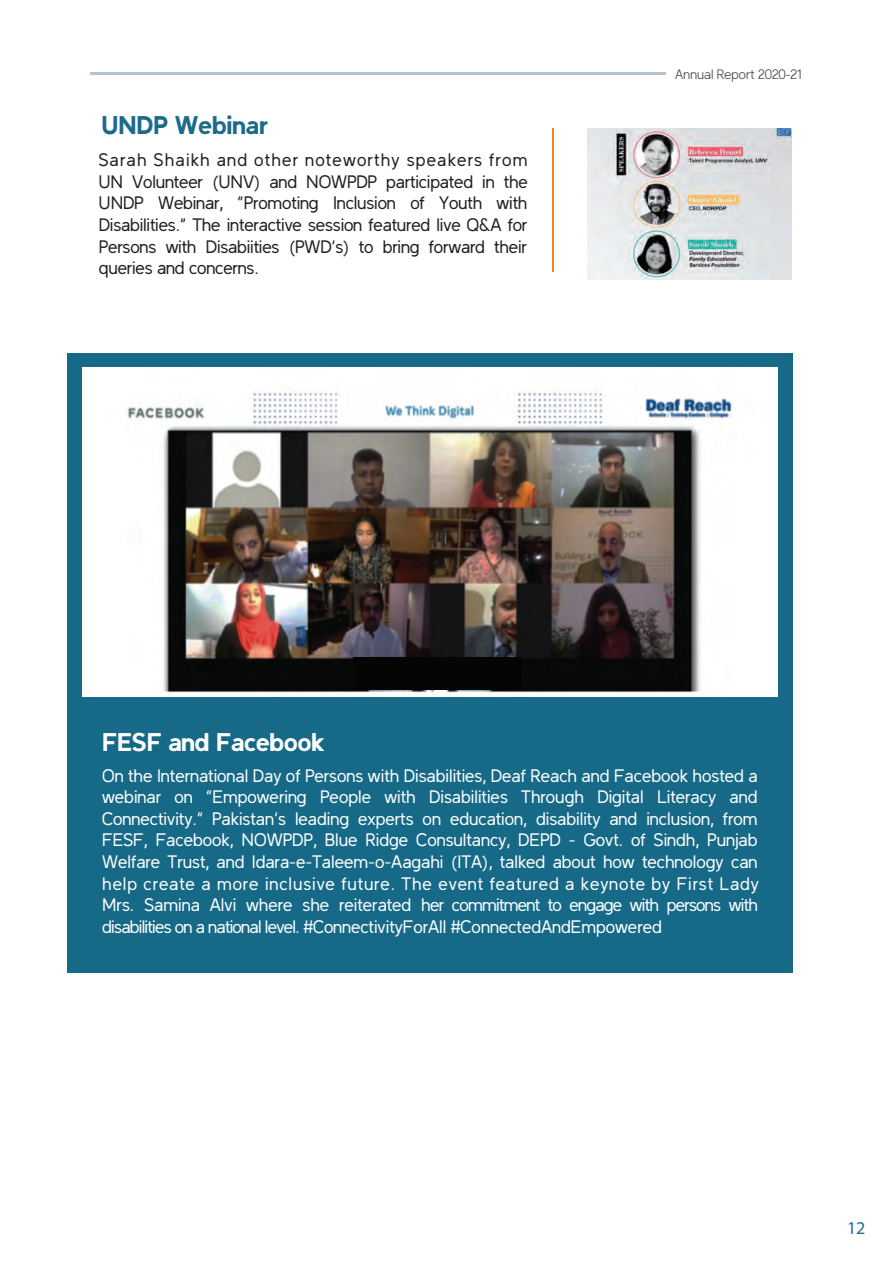
<style>
.page{position:relative;width:893px;height:1263px;background:#fff}
.page>*{position:absolute;margin:0;border:0;box-sizing:border-box;transform-origin:0 0}
.t1{font:700 25.5px "Latinka";color:#fff}
.t2{font:700 25.5px "Latinka";color:#1c6b89}
.t3{font:18px/21.6px "Latinka";color:#fff;text-align:justify}
.t4{font:18px/21.6px "Latinka";letter-spacing:-.01em;color:#231f20;text-align:justify}
.t5{font:18px "Myriad Pro";color:#1d6b8a}
.t6{font:300 13.5px "Latinka";letter-spacing:.01em;color:#3e3e3f}
</style>
<div class="page">
<hr style="left:90px;top:72px;width:576px;height:3px;background:#b4c3cf">
<div style="left:68px;top:353px;width:725px;height:620px;background:#166a88"></div>
<img style="left:587px;top:128px;width:204px;height:152px">
<hr style="left:552px;top:128px;width:1px;height:144px;background:#f58120">
<img style="left:82px;top:368px;width:695px;height:329px">
<div style="left:353px;top:658px;width:169px;height:32px;background:#050504"></div>
<h1 class="t2" style="left:101px;top:114px;width:168px">UNDP Webinar</h1>
<p class="t4" style="left:98px;top:151px;width:431px">Sarah Shaikh and other noteworthy speakers from UN Volunteer (UNV) and NOWPDP participated in the UNDP Webinar, “Promoting Inclusion of Youth with Disabilities.” The interactive session featured live Q&amp;A for Persons with Disabiities (PWD’s) to bring forward their queries and concerns.</p>
<p class="t6" style="left:675px;top:68px;width:129px">Annual Report 2020-21</p>
<h1 class="t1" style="left:102px;top:731px;width:224px">FESF and Facebook</h1>
<p class="t3" style="left:102px;top:766px;width:658px">On the International Day of Persons with Disabilities, Deaf Reach and Facebook hosted a webinar on “Empowering People with Disabilities Through Digital Literacy and Connectivity.” Pakistan’s leading experts on education, disability and inclusion, from FESF, Facebook, NOWPDP, Blue Ridge Consultancy, DEPD - Govt. of Sindh, Punjab Welfare Trust, and Idara-e-Taleem-o-Aagahi (ITA), talked about how technology can help create a more inclusive future. The event featured a keynote by First Lady Mrs. Samina Alvi where she reiterated her commitment to engage with persons with disabilities on a national level. #ConnectivityForAll #ConnectedAndEmpowered</p>
<p class="t5" style="left:847px;top:1221px;width:20px">12</p>
</div>
